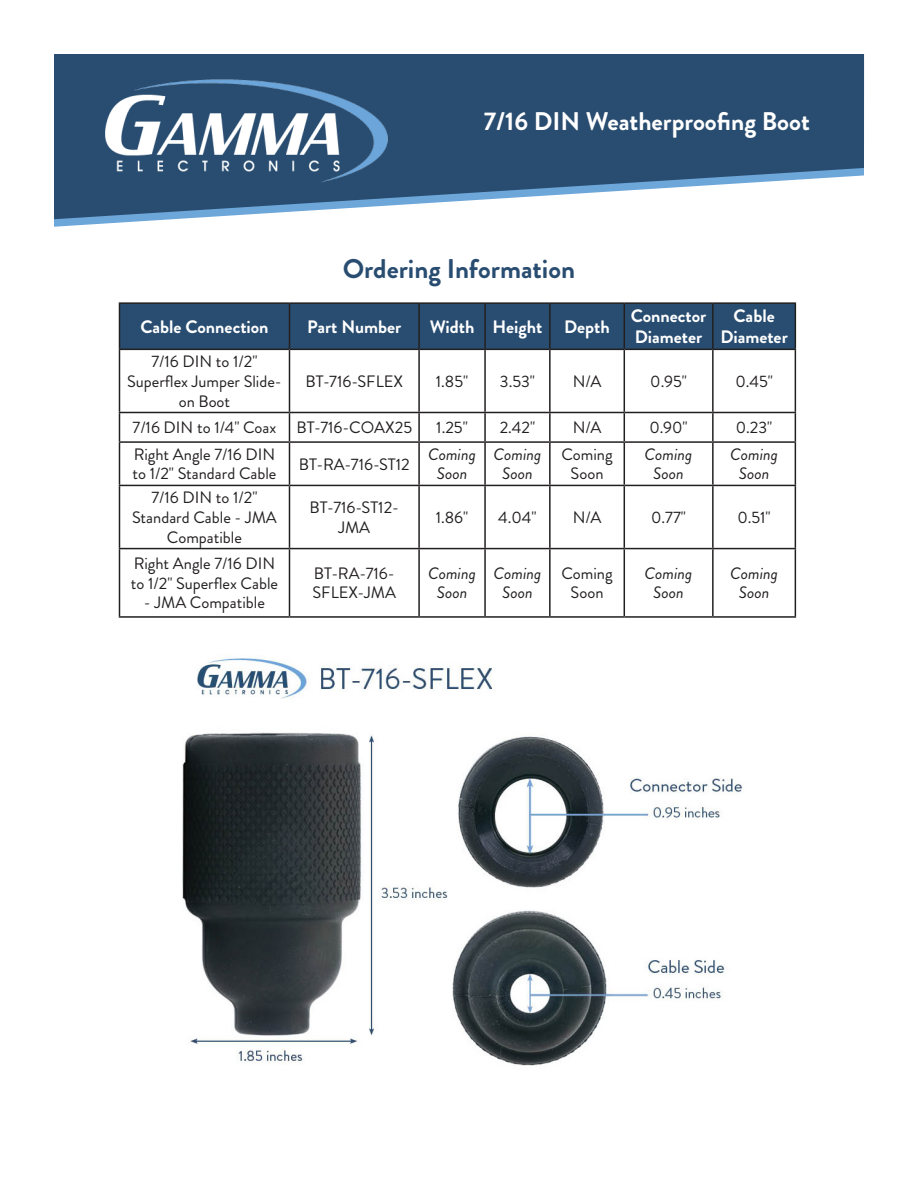
<style>
.page{position:relative;width:918px;height:1188px;background:#fff}
.page>*{position:absolute;margin:0;border:0;box-sizing:border-box;transform-origin:0 0}
.t1{font:700 27px "Brandon Grotesque";color:#294d71}
.t2{font:700 25.5px "Brandon Grotesque";color:#fff}
.t3{font:700 18px/21.6px "Brandon Grotesque";color:#fff}
.t4{font:16.5px/19.8px "Brandon Grotesque";color:#221f1f;text-align:center}
.t5{font:italic 16.5px/19.8px "Brandon Grotesque";color:#221f1f;text-align:center}
</style>
<div class="page">
<svg style="left:54px;top:54px;width:810px;height:165px;fill:#294d70"></svg>
<img style="left:54px;top:54px;width:378px;height:132px">
<img style="left:182px;top:657px;width:561px;height:409px">
<div style="left:120px;top:304px;width:675px;height:45px;background:#294d71"></div>
<svg style="left:120px;top:350px;width:675px;height:266px"></svg>
<hr style="left:119px;top:302px;width:170px;height:2px;background:#221f1f">
<hr style="left:119px;top:304px;width:1px;height:45px;background:#221f1f">
<hr style="left:289px;top:302px;width:130px;height:2px;background:#221f1f">
<hr style="left:289px;top:304px;width:1px;height:45px;background:#221f1f">
<hr style="left:419px;top:302px;width:66px;height:2px;background:#221f1f">
<hr style="left:418px;top:304px;width:2px;height:45px;background:#221f1f">
<hr style="left:485px;top:302px;width:65px;height:2px;background:#221f1f">
<hr style="left:484px;top:304px;width:2px;height:45px;background:#221f1f">
<hr style="left:550px;top:302px;width:74px;height:2px;background:#221f1f">
<hr style="left:549px;top:304px;width:2px;height:45px;background:#221f1f">
<hr style="left:624px;top:302px;width:89px;height:2px;background:#221f1f">
<hr style="left:624px;top:304px;width:1px;height:45px;background:#221f1f">
<hr style="left:713px;top:302px;width:83px;height:2px;background:#221f1f">
<hr style="left:712px;top:304px;width:2px;height:45px;background:#221f1f">
<hr style="left:795px;top:304px;width:1px;height:45px;background:#221f1f">
<hr style="left:119px;top:349px;width:170px;height:1px;background:#221f1f">
<hr style="left:119px;top:350px;width:1px;height:62px;background:#221f1f">
<hr style="left:289px;top:349px;width:130px;height:1px;background:#221f1f">
<hr style="left:289px;top:350px;width:1px;height:62px;background:#221f1f">
<hr style="left:419px;top:349px;width:66px;height:1px;background:#221f1f">
<hr style="left:418px;top:350px;width:2px;height:62px;background:#221f1f">
<hr style="left:485px;top:349px;width:65px;height:1px;background:#221f1f">
<hr style="left:484px;top:350px;width:2px;height:62px;background:#221f1f">
<hr style="left:550px;top:349px;width:74px;height:1px;background:#221f1f">
<hr style="left:549px;top:350px;width:2px;height:62px;background:#221f1f">
<hr style="left:624px;top:349px;width:89px;height:1px;background:#221f1f">
<hr style="left:624px;top:350px;width:1px;height:62px;background:#221f1f">
<hr style="left:713px;top:349px;width:83px;height:1px;background:#221f1f">
<hr style="left:712px;top:350px;width:2px;height:62px;background:#221f1f">
<hr style="left:795px;top:350px;width:1px;height:62px;background:#221f1f">
<hr style="left:119px;top:412px;width:170px;height:1px;background:#221f1f">
<svg style="left:119px;top:413px;width:1px;height:28px"></svg>
<hr style="left:289px;top:412px;width:130px;height:1px;background:#221f1f">
<svg style="left:289px;top:413px;width:1px;height:28px"></svg>
<hr style="left:419px;top:412px;width:66px;height:1px;background:#221f1f">
<hr style="left:418px;top:413px;width:2px;height:28px;background:#221f1f">
<hr style="left:485px;top:412px;width:65px;height:1px;background:#221f1f">
<hr style="left:484px;top:413px;width:2px;height:28px;background:#221f1f">
<hr style="left:550px;top:412px;width:74px;height:1px;background:#221f1f">
<hr style="left:549px;top:413px;width:2px;height:28px;background:#221f1f">
<hr style="left:624px;top:412px;width:89px;height:1px;background:#221f1f">
<svg style="left:624px;top:413px;width:1px;height:28px"></svg>
<hr style="left:713px;top:412px;width:83px;height:1px;background:#221f1f">
<hr style="left:712px;top:413px;width:2px;height:28px;background:#221f1f">
<svg style="left:795px;top:413px;width:1px;height:28px"></svg>
<hr style="left:119px;top:441px;width:170px;height:2px;background:#221f1f">
<hr style="left:119px;top:443px;width:1px;height:42px;background:#221f1f">
<hr style="left:289px;top:441px;width:130px;height:2px;background:#221f1f">
<hr style="left:289px;top:443px;width:1px;height:42px;background:#221f1f">
<hr style="left:419px;top:441px;width:66px;height:2px;background:#221f1f">
<hr style="left:418px;top:443px;width:2px;height:42px;background:#221f1f">
<hr style="left:485px;top:441px;width:65px;height:2px;background:#221f1f">
<hr style="left:484px;top:443px;width:2px;height:42px;background:#221f1f">
<hr style="left:550px;top:441px;width:74px;height:2px;background:#221f1f">
<hr style="left:549px;top:443px;width:2px;height:42px;background:#221f1f">
<hr style="left:624px;top:441px;width:89px;height:2px;background:#221f1f">
<hr style="left:624px;top:443px;width:1px;height:42px;background:#221f1f">
<hr style="left:713px;top:441px;width:83px;height:2px;background:#221f1f">
<hr style="left:712px;top:443px;width:2px;height:42px;background:#221f1f">
<hr style="left:795px;top:443px;width:1px;height:42px;background:#221f1f">
<hr style="left:119px;top:485px;width:170px;height:1px;background:#221f1f">
<hr style="left:119px;top:486px;width:1px;height:62px;background:#221f1f">
<hr style="left:289px;top:485px;width:130px;height:1px;background:#221f1f">
<hr style="left:289px;top:486px;width:1px;height:62px;background:#221f1f">
<hr style="left:419px;top:485px;width:66px;height:1px;background:#221f1f">
<hr style="left:418px;top:486px;width:2px;height:62px;background:#221f1f">
<hr style="left:485px;top:485px;width:65px;height:1px;background:#221f1f">
<hr style="left:484px;top:486px;width:2px;height:62px;background:#221f1f">
<hr style="left:550px;top:485px;width:74px;height:1px;background:#221f1f">
<hr style="left:549px;top:486px;width:2px;height:62px;background:#221f1f">
<hr style="left:624px;top:485px;width:89px;height:1px;background:#221f1f">
<hr style="left:624px;top:486px;width:1px;height:62px;background:#221f1f">
<hr style="left:713px;top:485px;width:83px;height:1px;background:#221f1f">
<hr style="left:712px;top:486px;width:2px;height:62px;background:#221f1f">
<hr style="left:795px;top:486px;width:1px;height:62px;background:#221f1f">
<hr style="left:119px;top:548px;width:170px;height:1px;background:#221f1f">
<hr style="left:119px;top:549px;width:1px;height:67px;background:#221f1f">
<hr style="left:289px;top:548px;width:130px;height:1px;background:#221f1f">
<hr style="left:289px;top:549px;width:1px;height:67px;background:#221f1f">
<hr style="left:419px;top:548px;width:66px;height:1px;background:#221f1f">
<hr style="left:418px;top:549px;width:2px;height:67px;background:#221f1f">
<hr style="left:485px;top:548px;width:65px;height:1px;background:#221f1f">
<hr style="left:484px;top:549px;width:2px;height:67px;background:#221f1f">
<hr style="left:550px;top:548px;width:74px;height:1px;background:#221f1f">
<hr style="left:549px;top:549px;width:2px;height:67px;background:#221f1f">
<hr style="left:624px;top:548px;width:89px;height:1px;background:#221f1f">
<hr style="left:624px;top:549px;width:1px;height:67px;background:#221f1f">
<hr style="left:713px;top:548px;width:83px;height:1px;background:#221f1f">
<hr style="left:712px;top:549px;width:2px;height:67px;background:#221f1f">
<hr style="left:795px;top:549px;width:1px;height:67px;background:#221f1f">
<hr style="left:119px;top:616px;width:170px;height:2px;background:#221f1f">
<hr style="left:289px;top:616px;width:130px;height:2px;background:#221f1f">
<hr style="left:419px;top:616px;width:66px;height:2px;background:#221f1f">
<hr style="left:485px;top:616px;width:65px;height:2px;background:#221f1f">
<hr style="left:550px;top:616px;width:74px;height:2px;background:#221f1f">
<hr style="left:624px;top:616px;width:89px;height:2px;background:#221f1f">
<hr style="left:713px;top:616px;width:83px;height:2px;background:#221f1f">
<h2 class="t2" style="left:484px;top:111px;width:328px">7/16 DIN Weatherproofing Boot</h2>
<h1 class="t1" style="left:343px;top:259px;width:234px">Ordering Information</h1>
<p class="t3" style="left:140px;top:318px;width:130px">Cable Connection</p>
<p class="t3" style="left:307px;top:318px;width:95px">Part Number</p>
<p class="t3" style="left:430px;top:318px;width:182px">Width Height Depth</p>
<p class="t3" style="left:631px;top:307px;width:77px">Connector<br>Diameter</p>
<p class="t3" style="left:720px;top:307px;width:69px;text-align:center">Cable<br>Diameter</p>
<p class="t4" style="left:127px;top:354px;width:156px">7/16 DIN to 1/2"<br>Superflex Jumper Slide&shy;on Boot</p>
<p class="t4" style="left:305px;top:373px;width:99px">BT-716-SFLEX</p>
<p class="t4" style="left:436px;top:373px;width:34px">1.85"</p>
<p class="t4" style="left:500px;top:373px;width:37px">3.53"</p>
<p class="t4" style="left:573px;top:373px;width:30px">N/A</p>
<p class="t4" style="left:650px;top:373px;width:38px">0.95"</p>
<p class="t4" style="left:735px;top:373px;width:39px">0.45"</p>
<p class="t4" style="left:133px;top:420px;width:281px">7/16 DIN to 1/4" Coax BT-716-COAX25</p>
<p class="t4" style="left:436px;top:420px;width:33px">1.25"</p>
<p class="t4" style="left:500px;top:420px;width:37px">2.42"</p>
<p class="t4" style="left:573px;top:420px;width:30px">N/A</p>
<p class="t4" style="left:649px;top:420px;width:40px">0.90"</p>
<p class="t4" style="left:736px;top:420px;width:38px">0.23"</p>
<p class="t4" style="left:132px;top:446px;width:145px;text-align:left">Right Angle 7/16 DIN to 1/2" Standard Cable</p>
<p class="t4" style="left:299px;top:456px;width:112px">BT-RA-716-ST12</p>
<p class="t5" style="left:428px;top:446px;width:49px">Coming<br>Soon</p>
<p class="t5" style="left:494px;top:446px;width:49px">Coming<br>Soon</p>
<p class="t4" style="left:561px;top:446px;width:53px">Coming<br>Soon</p>
<p class="t5" style="left:645px;top:446px;width:49px">Coming<br>Soon</p>
<p class="t5" style="left:730px;top:446px;width:49px">Coming<br>Soon</p>
<p class="t4" style="left:132px;top:490px;width:146px">7/16 DIN to 1/2"<br>Standard Cable - JMA<br>Compatible</p>
<p class="t4" style="left:310px;top:500px;width:91px">BT-716-ST12-<br>JMA</p>
<p class="t4" style="left:436px;top:510px;width:34px">1.86"</p>
<p class="t4" style="left:498px;top:510px;width:40px">4.04"</p>
<p class="t4" style="left:573px;top:510px;width:30px">N/A</p>
<p class="t4" style="left:651px;top:510px;width:36px">0.77"</p>
<p class="t4" style="left:738px;top:510px;width:35px">0.51"</p>
<p class="t4" style="left:131px;top:556px;width:149px;text-align:left">Right Angle 7/16 DIN to 1/2" Superflex Cable</p>
<p class="t4" style="left:144px;top:595px;width:122px">- JMA Compatible</p>
<p class="t4" style="left:313px;top:565px;width:85px;text-align:left">BT-RA-716-<br>SFLEX-JMA</p>
<p class="t5" style="left:428px;top:565px;width:49px">Coming<br>Soon</p>
<p class="t5" style="left:494px;top:565px;width:49px">Coming<br>Soon</p>
<p class="t4" style="left:561px;top:565px;width:53px">Coming<br>Soon</p>
<p class="t5" style="left:645px;top:565px;width:49px">Coming<br>Soon</p>
<p class="t5" style="left:730px;top:565px;width:49px">Coming<br>Soon</p>
</div>
